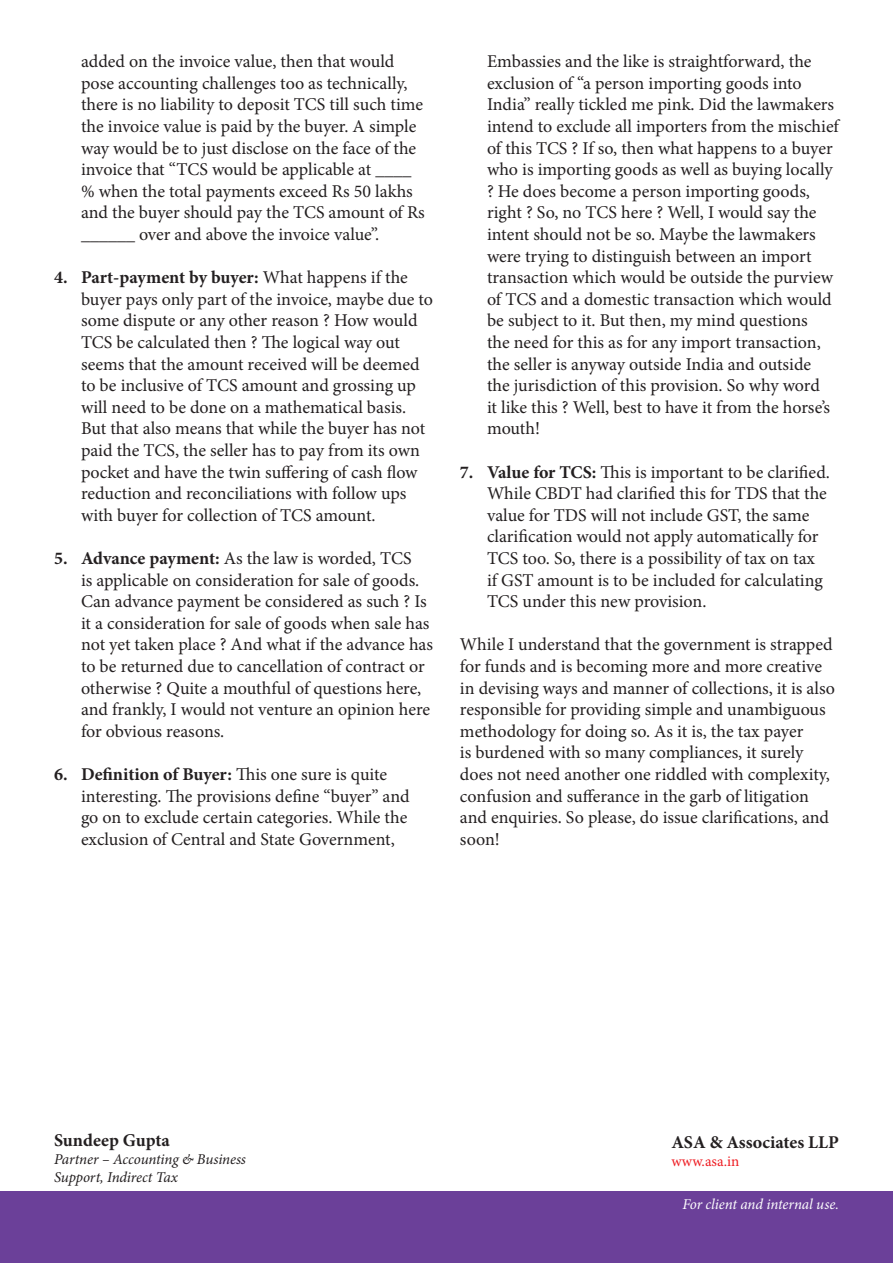
<style>
.page{position:relative;width:893px;height:1263px;background:#fff}
.page>*{position:absolute;margin:0;border:0;box-sizing:border-box;transform-origin:0 0}
.t1{font:18px/21.6px "Minion Pro";color:#231f20}
.t2{font:700 18px "Minion Pro";color:#231f20}
.t3{font:italic 15px/18px "Minion Pro";letter-spacing:-.01em;color:#231f20}
.t4{font:italic 15px "Minion Pro";letter-spacing:-.01em;color:#fff}
.t5{font:15px "Minion Pro";letter-spacing:.005em;color:#ee1d23}
.s1{font-weight:700}
</style>
<div class="page">
<div style="left:0;top:1191px;width:893px;height:72px;background:#6b4099"></div>
<p class="t1" style="left:81px;top:51px;width:345px">added on the invoice value, then that would pose accounting challenges too as technically, there is no liability to deposit TCS till such time the invoice value is paid by the buyer. A simple way would be to just disclose on the face of the invoice that “TCS would be applicable at ____ % when the total payments exceed Rs 50 lakhs and the buyer should pay the TCS amount of Rs ______ over and above the invoice value”.</p>
<p class="t1" style="left:81px;top:267px;width:353px;text-indent:-27px"><span class="s1">4. Part-payment by buyer:</span> What happens if the buyer pays only part of the invoice, maybe due to some dispute or any other reason ? How would TCS be calculated then ? The logical way out seems that the amount received will be deemed to be inclusive of TCS amount and grossing up will need to be done on a mathematical basis.<br>But that also means that while the buyer has not paid the TCS, the seller has to pay from its own pocket and have the twin suffering of cash flow reduction and reconciliations with follow ups with buyer for collection of TCS amount.</p>
<p class="t1" style="left:81px;top:547px;width:354px;text-indent:-27px"><span class="s1">5. Advance payment:</span> As the law is worded, TCS<br>is applicable on consideration for sale of goods.<br>Can advance payment be considered as such ? Is it a consideration for sale of goods when sale has not yet taken place ? And what if the advance has to be returned due to cancellation of contract or otherwise ? Quite a mouthful of questions here, and frankly, I would not venture an opinion here for obvious reasons.</p>
<p class="t1" style="left:81px;top:763px;width:330px;text-indent:-27px"><span class="s1">6. Definition of Buyer:</span> This one sure is quite interesting. The provisions define “buyer” and go on to exclude certain categories. While the exclusion of Central and State Government,</p>
<p class="t1" style="left:487px;top:51px;width:353px">Embassies and the like is straightforward, the exclusion of “a person importing goods into India” really tickled me pink. Did the lawmakers intend to exclude all importers from the mischief of this TCS ? If so, then what happens to a buyer who is importing goods as well as buying locally ? He does become a person importing goods, right ? So, no TCS here ? Well, I would say the intent should not be so. Maybe the lawmakers were trying to distinguish between an import transaction which would be outside the purview of TCS and a domestic transaction which would be subject to it. But then, my mind questions<br>the need for this as for any import transaction, the seller is anyway outside India and outside<br>the jurisdiction of this provision. So why word<br>it like this ? Well, best to have it from the horse’s mouth!</p>
<p class="t1" style="left:487px;top:461px;width:344px;text-indent:-27px"><span class="s1">7. Value for TCS:</span> This is important to be clarified.<br>While CBDT had clarified this for TDS that the value for TDS will not include GST, the same clarification would not apply automatically for TCS too. So, there is a possibility of tax on tax<br>if GST amount is to be included for calculating TCS under this new provision.</p>
<p class="t1" style="left:460px;top:634px;width:376px">While I understand that the government is strapped for funds and is becoming more and more creative in devising ways and manner of collections, it is also responsible for providing simple and unambiguous methodology for doing so. As it is, the tax payer<br>is burdened with so many compliances, it surely does not need another one riddled with complexity, confusion and sufferance in the garb of litigation and enquiries. So please, do issue clarifications, and soon!</p>
<p class="t2" style="left:54px;top:1127px;width:117px">Sundeep Gupta</p>
<p class="t3" style="left:54px;top:1150px;width:193px">Partner – Accounting &amp; Business<br>Support, Indirect Tax</p>
<p class="t2" style="left:671px;top:1129px;width:169px">ASA &amp; Associates LLP</p>
<p class="t5" style="left:671px;top:1151px;width:69px">www.asa.in</p>
<p class="t4" style="left:682px;top:1193px;width:158px">For client and internal use.</p>
</div>
